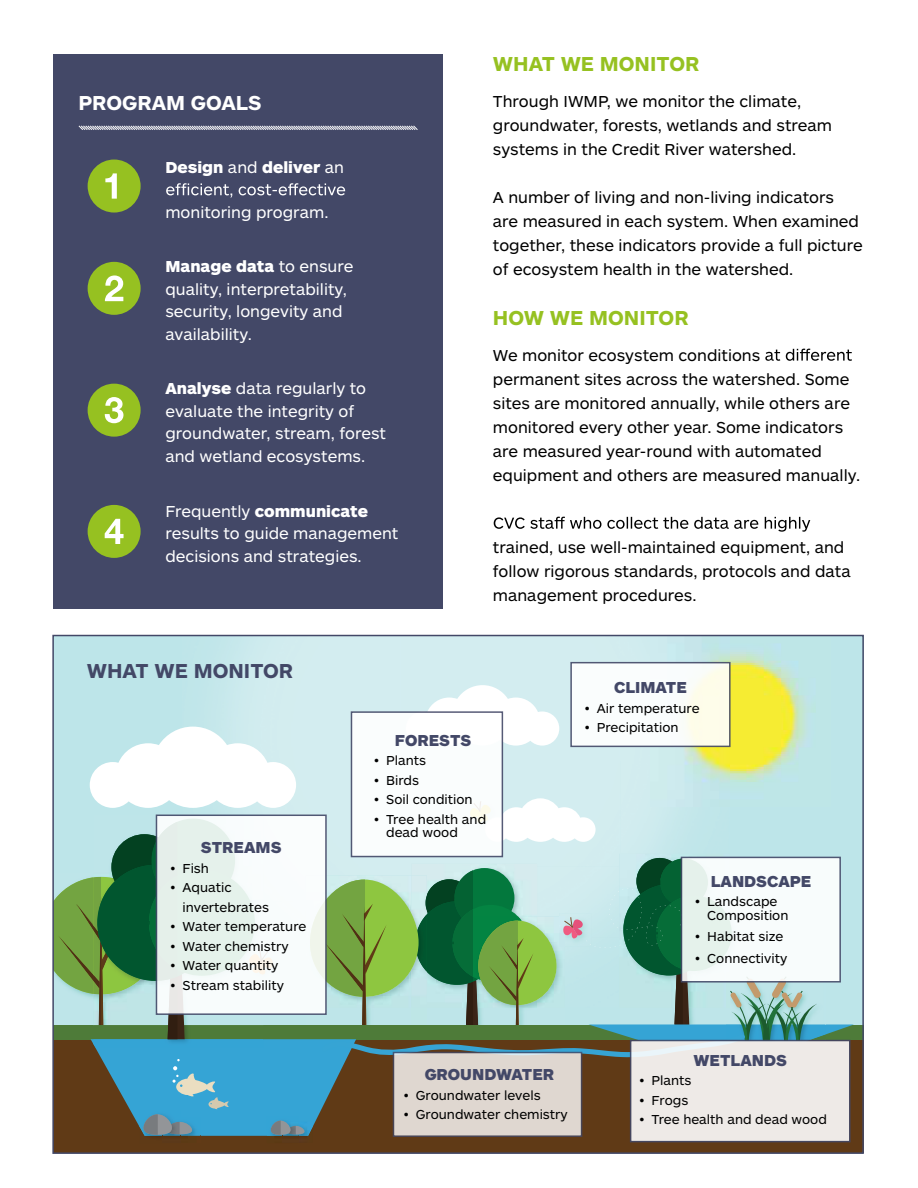
<style>
.page{position:relative;width:918px;height:1188px;background:#fff}
.page>*{position:absolute;margin:0;border:0;box-sizing:border-box;transform-origin:0 0}
.t1{font:700 21px "ARS Maquette Pro";color:#96c121}
.t2{font:700 21px "ARS Maquette Pro";color:#434867}
.t3{font:700 21px "ARS Maquette Pro";color:#fff}
.t4{font:16.5px/24px "ARS Maquette Pro";color:#000}
.t5{font:16.5px/22.5px "ARS Maquette Pro";color:#fff}
.t6{font:900 16.5px "ARS Maquette Pro";color:#434867}
.t7{font:900 16.5px "ARS Maquette Pro";color:#fff}
.t8{font:13.5px/13.5px "ARS Maquette Pro";color:#000}
.s1{font-weight:400}
.s2{font-weight:900}
</style>
<div class="page">
<div style="left:53px;top:54px;width:390px;height:554px;background:#434867"></div>
<svg style="left:166px;top:183px;width:179px;height:15px"></svg>
<svg style="left:765px;top:349px;width:87px;height:12px"></svg>
<svg style="left:494px;top:517px;width:316px;height:15px"></svg>
<svg style="left:78px;top:125px;width:340px;height:5px;background:#9d9faf"></svg>
<div style="left:88px;top:160px;width:53px;height:53px;background:#96c121;border-radius:50%"></div>
<svg style="left:105px;top:173px;width:12px;height:26px"></svg>
<div style="left:88px;top:262px;width:53px;height:53px;background:#96c121;border-radius:50%"></div>
<svg style="left:105px;top:275px;width:18px;height:26px"></svg>
<div style="left:88px;top:384px;width:53px;height:53px;background:#96c121;border-radius:50%"></div>
<svg style="left:105px;top:397px;width:18px;height:26px"></svg>
<div style="left:88px;top:505px;width:53px;height:53px;background:#96c121;border-radius:50%"></div>
<svg style="left:105px;top:519px;width:19px;height:25px"></svg>
<div style="left:53px;top:636px;width:810px;height:517px;background:#bde5e9"></div>
<div style="left:227px;top:638px;width:393px;height:47px;background:#d3edf0"></div>
<img style="left:620px;top:638px;width:30px;height:15px">
<img style="left:620px;top:653px;width:30px;height:9px">
<div style="left:53px;top:1040px;width:810px;height:113px;background:#603a16"></div>
<img style="left:650px;top:638px;width:149px;height:47px">
<svg style="left:55px;top:685px;width:799px;height:451px"></svg>
<div style="left:156px;top:815px;width:170px;height:199px;background:linear-gradient(to bottom,#eff7f4,#f2f8f6)"></div>
<div style="left:156px;top:815px;width:171px;height:200px;border:2px solid #434867"></div>
<div style="left:393px;top:1053px;width:189px;height:83px;background:#dfd7d0"></div>
<div style="left:393px;top:1052px;width:189px;height:85px;border:2px solid #434867"></div>
<div style="left:631px;top:1041px;width:219px;height:101px;background:#eeeae7"></div>
<div style="left:630px;top:1040px;width:221px;height:102px;border:2px solid #434867"></div>
<div style="left:571px;top:663px;width:159px;height:83px;background:linear-gradient(to right,#f9fdff,#fdfcee)"></div>
<div style="left:570px;top:662px;width:161px;height:85px;border:2px solid #434867"></div>
<div style="left:681px;top:857px;width:159px;height:125px;background:linear-gradient(to right,#ebf5f0,#fdffff)"></div>
<div style="left:681px;top:857px;width:160px;height:126px;border:2px solid #434867"></div>
<div style="left:351px;top:712px;width:151px;height:145px;background:#fff"></div>
<div style="left:351px;top:711px;width:152px;height:146px;border:2px solid #434867"></div>
<p class="t3" style="left:79px;top:91px;width:184px">PROGRAM GOALS</p>
<p class="t7" style="left:165px;top:161px;width:180px">Design <span class="s1">and</span> deliver <span class="s1">an</span></p>
<p class="t5" style="left:165px;top:202px;width:165px">monitoring program.</p>
<p class="t5" style="left:165px;top:257px;width:190px"><span class="s2">Manage data</span> to ensure quality, interpretability, security, longevity and availability.</p>
<p class="t5" style="left:165px;top:379px;width:222px"><span class="s2">Analyse</span> data regularly to evaluate the integrity of groundwater, stream, forest and wetland ecosystems.</p>
<p class="t5" style="left:165px;top:501px;width:234px">Frequently <span class="s2">communicate </span>results to guide management decisions and strategies.</p>
<p class="t2" style="left:87px;top:659px;width:208px">WHAT WE MONITOR</p>
<p class="t1" style="left:493px;top:52px;width:208px">WHAT WE MONITOR</p>
<p class="t4" style="left:493px;top:91px;width:341px">Through IWMP, we monitor the climate, groundwater, forests, wetlands and stream systems in the Credit River watershed.</p>
<p class="t4" style="left:493px;top:187px;width:371px">A number of living and non-living indicators are measured in each system. When examined together, these indicators provide a full picture of ecosystem health in the watershed.</p>
<p class="t1" style="left:493px;top:305px;width:197px">HOW WE MONITOR</p>
<p class="t4" style="left:493px;top:344px;width:369px">We monitor ecosystem conditions<br>permanent sites across the watershed. Some sites are monitored annually, while others are monitored every other year. Some indicators are measured year-round with automated equipment and others are measured manually.</p>
<p class="t4" style="left:493px;top:536px;width:359px">trained, use well-maintained equipment, and follow rigorous standards, protocols and data management procedures.</p>
<p class="t6" style="left:201px;top:838px;width:82px">STREAMS</p>
<p class="t8" style="left:171px;top:863px;width:40px">• Fish</p>
<p class="t8" style="left:183px;top:879px;width:88px;line-height:19.5px;text-indent:-12px">• Aquatic invertebrates</p>
<p class="t8" style="left:171px;top:921px;width:137px">• Water temperature</p>
<p class="t8" style="left:171px;top:940px;width:120px">• Water chemistry</p>
<p class="t8" style="left:171px;top:960px;width:109px">• Water quantity</p>
<p class="t8" style="left:171px;top:979px;width:115px">• Stream stability</p>
<p class="t6" style="left:395px;top:730px;width:78px">FORESTS</p>
<p class="t8" style="left:374px;top:755px;width:53px">• Plants</p>
<p class="t8" style="left:374px;top:774px;width:46px">• Birds</p>
<p class="t8" style="left:374px;top:794px;width:100px">• Soil condition</p>
<p class="t8" style="left:386px;top:813px;width:102px;text-indent:-12px">• Tree health and dead wood</p>
<p class="t6" style="left:614px;top:678px;width:74px">CLIMATE</p>
<p class="t8" style="left:597px;top:702px;width:104px">Air temperature</p>
<p class="t8" style="left:585px;top:722px;width:95px">• Precipitation</p>
<p class="t8" style="left:585px;top:702px;width:6px">•</p>
<p class="t6" style="left:711px;top:872px;width:102px">LANDSCAPE</p>
<p class="t8" style="left:707px;top:896px;width:83px;text-indent:-12px">• Landscape<br>Composition</p>
<p class="t8" style="left:695px;top:931px;width:90px">• Habitat size</p>
<p class="t8" style="left:695px;top:953px;width:94px">• Connectivity</p>
<p class="t6" style="left:425px;top:1065px;width:131px">GROUNDWATER</p>
<p class="t8" style="left:404px;top:1090px;width:138px">• Groundwater levels</p>
<p class="t8" style="left:404px;top:1109px;width:165px">• Groundwater chemistry</p>
<p class="t6" style="left:693px;top:1051px;width:95px">WETLANDS</p>
<p class="t8" style="left:640px;top:1075px;width:53px">• Plants</p>
<p class="t8" style="left:640px;top:1095px;width:50px">• Frogs</p>
<p class="t8" style="left:640px;top:1114px;width:189px">• Tree health and dead wood</p>
</div>
